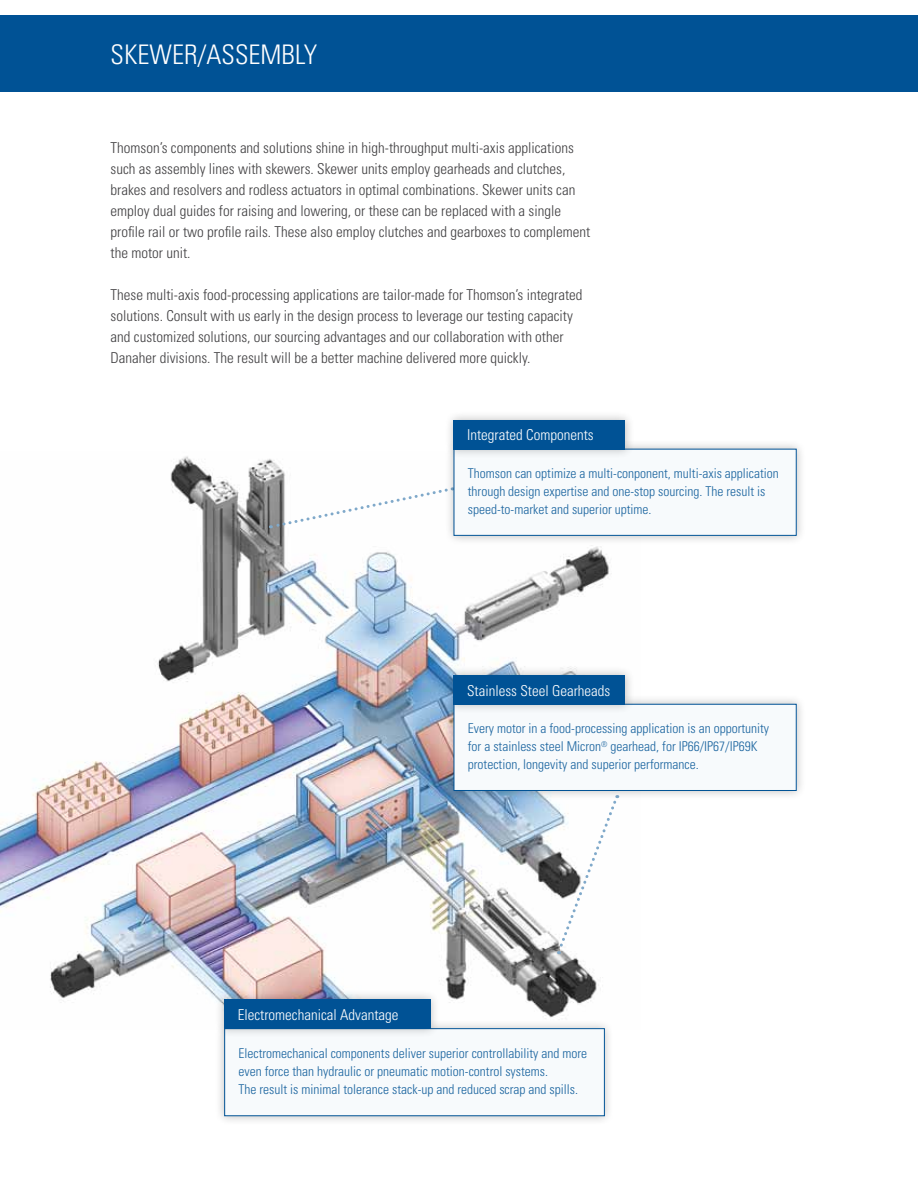
<style>
.page{position:relative;width:918px;height:1188px;background:#fff}
.page>*{position:absolute;margin:0;border:0;box-sizing:border-box;transform-origin:0 0}
.t1{font:300 condensed 27px "Univers";color:#fff}
.t2{font:300 condensed 15px/21px "Univers";color:#414042}
.t3{font:300 condensed 15px "Univers";color:#fff}
.t4{font:300 condensed 13.5px/18px "Univers";color:#1a649f}
</style>
<div class="page">
<div style="left:0;top:15px;width:918px;height:77px;background:#005295"></div>
<img style="left:0;top:456px;width:609px;height:562px">
<svg style="left:270px;top:487px;width:174px;height:43px"></svg>
<svg style="left:556px;top:800px;width:61px;height:154px"></svg>
<div style="left:214px;top:1018px;width:401px;height:108px;background:#000;opacity:.25"></div>
<div style="left:225px;top:1029px;width:379px;height:87px;background:#f7fafc"></div>
<div style="left:224px;top:1028px;width:381px;height:88px;border:1px solid #005295"></div>
<div style="left:214px;top:989px;width:226px;height:50px;background:#000;opacity:.25"></div>
<div style="left:224px;top:999px;width:206px;height:30px;background:#005295"></div>
<div style="left:444px;top:439px;width:362px;height:106px;background:#000;opacity:.25"></div>
<div style="left:454px;top:449px;width:342px;height:86px;background:#f7fafc"></div>
<div style="left:454px;top:449px;width:343px;height:87px;border:1px solid #005295"></div>
<div style="left:444px;top:410px;width:191px;height:49px;background:#000;opacity:.25"></div>
<div style="left:454px;top:420px;width:171px;height:30px;background:#005295"></div>
<div style="left:444px;top:694px;width:362px;height:106px;background:#000;opacity:.25"></div>
<div style="left:454px;top:704px;width:342px;height:86px;background:#f7fafc"></div>
<div style="left:454px;top:704px;width:343px;height:87px;border:1px solid #005295"></div>
<div style="left:444px;top:665px;width:191px;height:49px;background:#000;opacity:.25"></div>
<div style="left:454px;top:675px;width:171px;height:30px;background:#005295"></div>
<h1 class="t1" style="left:111px;top:38px;width:208px">SKEWER/ASSEMBLY</h1>
<p class="t2" style="left:111px;top:137px;width:481px">Thomson’s components and solutions shine in high-throughput multi-axis applications such as assembly lines with skewers. Skewer units employ gearheads and clutches, brakes and resolvers and rodless actuators in optimal combinations. Skewer units can employ dual guides for raising and lowering, or these can be replaced with a single profile rail or two profile rails. These also employ clutches and gearboxes to complement the motor unit.</p>
<p class="t2" style="left:111px;top:284px;width:474px">These multi-axis food-processing applications are tailor-made for Thomson’s integrated solutions. Consult with us early in the design process to leverage our testing capacity and customized solutions, our sourcing advantages and our collaboration with other Danaher divisions. The result will be a better machine delivered more quickly.</p>
<p class="t3" style="left:467px;top:426px;width:128px">Integrated Components</p>
<p class="t4" style="left:468px;top:464px;width:313px">Thomson can optimize a multi-conponent, multi-axis application through design expertise and one-stop sourcing. The result is speed-to-market and superior uptime.</p>
<p class="t3" style="left:467px;top:681px;width:145px">Stainless Steel Gearheads</p>
<p class="t4" style="left:468px;top:719px;width:303px">Every motor in a food-processing application is an opportunity for a stainless steel Micron<sup>®</sup> gearhead, for IP66/IP67/IP69K protection, longevity and superior performance.</p>
<p class="t3" style="left:238px;top:1006px;width:162px">Electromechanical Advantage</p>
<p class="t4" style="left:239px;top:1044px;width:350px">Electromechanical components deliver superior controllability and more even force than hydraulic or pneumatic motion-control systems.<br>The result is minimal tolerance stack-up and reduced scrap and spills.</p>
</div>
